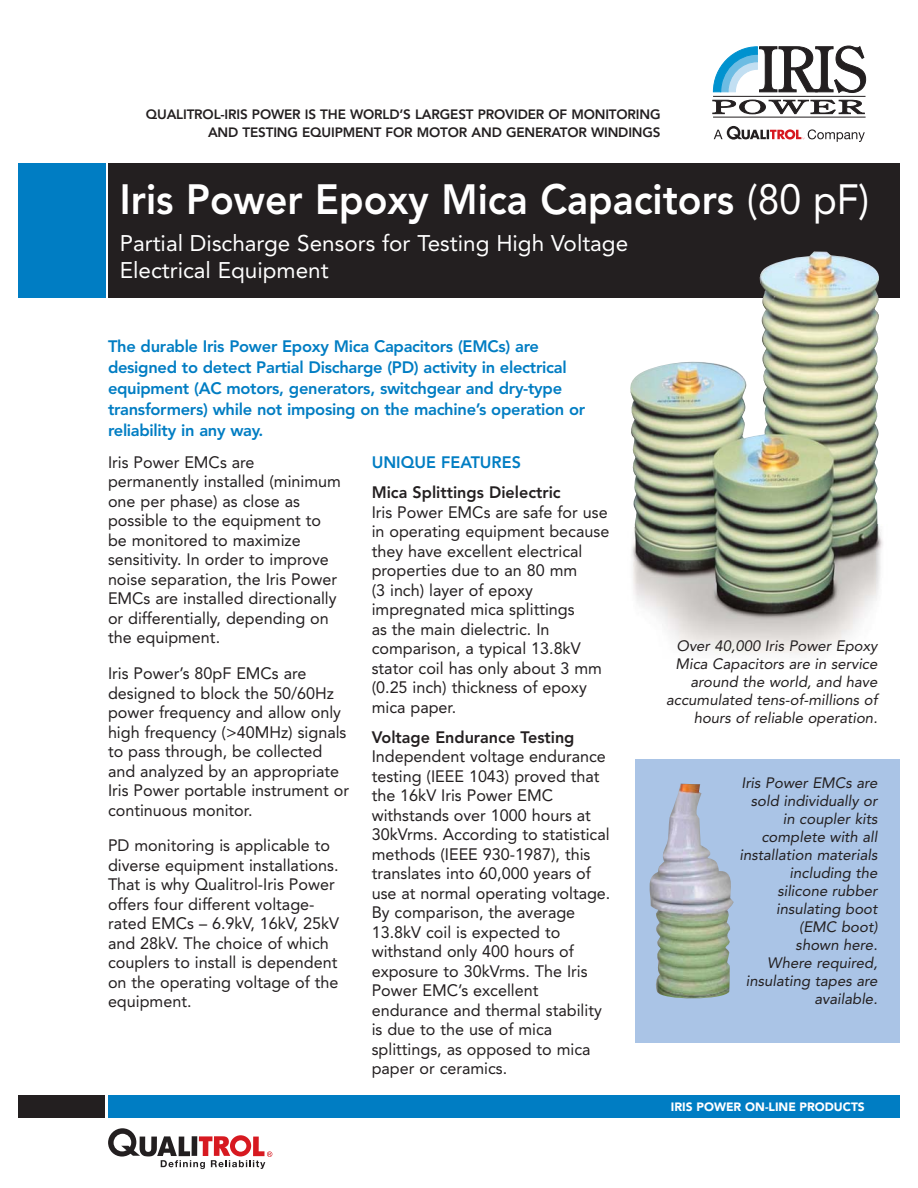
<style>
.page{position:relative;width:918px;height:1188px;background:#fff}
.page>*{position:absolute;margin:0;border:0;box-sizing:border-box;transform-origin:0 0}
.t1{font:800 42px "Avenir";color:#fff;scale:.93 1}
.t2{font:22.5px/27px "Avenir";color:#fff}
.t3{font:16.5px/19.5px "Avenir";color:#231f20}
.t4{font:800 16.5px/21px "Avenir";letter-spacing:-.02em;color:#007dc3}
.t5{font:800 16.5px "Avenir";color:#231f20}
.t6{font:800 16.5px "Avenir";color:#007dc3}
.t7{font:15px/18px "Avenir";color:#231f20;text-align:right}
.t8{font:800 13.5px/18px "Avenir";letter-spacing:-.01em;color:#231f20;text-align:right}
.t9{font:900 12px "Avenir";color:#fff}
.s1{font-weight:400}
</style>
<div class="page">
<div style="left:109px;top:163px;width:791px;height:135px;background:#231f20"></div>
<img style="left:630px;top:252px;width:253px;height:403px">
<div style="left:18px;top:163px;width:87px;height:135px;background:#007dc3"></div>
<div style="left:18px;top:1095px;width:87px;height:23px;background:#231f20"></div>
<div style="left:109px;top:1095px;width:791px;height:23px;background:#007dc3"></div>
<hr style="left:713px;top:117px;width:153px;height:1px;background:#231f20">
<svg style="left:712px;top:46px;width:154px;height:69px"></svg>
<svg style="left:714px;top:126px;width:151px;height:16px"></svg>
<svg style="left:108px;top:1128px;width:164px;height:41px"></svg>
<div style="left:635px;top:759px;width:265px;height:284px;background:#aac4e6"></div>
<img style="left:649px;top:784px;width:85px;height:215px">
<p class="t8" style="left:146px;top:106px;width:516px">QUALITROL-IRIS POWER IS THE WORLD’S LARGEST PROVIDER OF MONITORING<br>AND TESTING EQUIPMENT FOR MOTOR AND GENERATOR WINDINGS</p>
<h1 class="t1" style="left:120px;top:182px;width:807px">Iris Power Epoxy Mica Capacitors <span class="s1">(80 pF)</span></h1>
<h2 class="t2" style="left:120px;top:232px;width:510px">Partial Discharge Sensors for Testing High Voltage<br>Electrical Equipment</h2>
<p class="t4" style="left:108px;top:337px;width:479px">The durable Iris Power Epoxy Mica Capacitors (EMCs) are designed to detect Partial Discharge (PD) activity in electrical equipment (AC motors, generators, switchgear and dry-type transformers) while not imposing on the machine’s operation or reliability in any way.</p>
<p class="t3" style="left:108px;top:454px;width:234px">Iris Power EMCs are permanently installed (minimum one per phase) as close as possible to the equipment to be monitored to maximize sensitivity. In order to improve noise separation, the Iris Power<br>EMCs are installed directionally or differentially, depending on the equipment.</p>
<p class="t3" style="left:108px;top:665px;width:243px">Iris Power’s 80pF EMCs are designed to block the 50/60Hz power frequency and allow only high frequency (&gt;40MHz) signals to pass through, be collected and analyzed by an appropriate<br>Iris Power portable instrument or continuous monitor.</p>
<p class="t3" style="left:108px;top:837px;width:233px">PD monitoring is applicable to diverse equipment installations.<br>That is why Qualitrol-Iris Power offers four different voltage&shy;rated EMCs – 6.9kV, 16kV, 25kV and 28kV. The choice of which couplers to install is dependent on the operating voltage of the equipment.</p>
<p class="t6" style="left:372px;top:455px;width:151px">UNIQUE FEATURES</p>
<p class="t5" style="left:372px;top:486px;width:191px">Mica Splittings Dielectric</p>
<p class="t3" style="left:372px;top:504px;width:239px">Iris Power EMCs are safe for use in operating equipment because they have excellent electrical properties due to an 80 mm<br>(3 inch) layer of epoxy impregnated mica splittings<br>as the main dielectric. In comparison, a typical 13.8kV stator coil has only about 3 mm (0.25 inch) thickness of epoxy mica paper.</p>
<p class="t5" style="left:372px;top:730px;width:204px">Voltage Endurance Testing</p>
<p class="t3" style="left:372px;top:748px;width:240px">Independent voltage endurance testing (IEEE 1043) proved that the 16kV Iris Power EMC withstands over 1000 hours at<br>30kVrms. According to statistical methods (IEEE 930-1987), this translates into 60,000 years of use at normal operating voltage.<br>By comparison, the average<br>13.8kV coil is expected to withstand only 400 hours of exposure to 30kVrms. The Iris<br>Power EMC’s excellent endurance and thermal stability is due to the use of mica splittings, as opposed to mica paper or ceramics.</p>
<p class="t7" style="left:666px;top:638px;width:215px">Over 40,000 Iris Power Epoxy<br>Mica Capacitors are in service around the world, and have accumulated tens-of-millions of hours of reliable operation.</p>
<p class="t7" style="left:740px;top:775px;width:141px">Iris Power EMCs are sold individually or in coupler kits complete with all installation materials including the silicone rubber insulating boot (EMC boot)<br>shown here.<br>Where required, insulating tapes are available.</p>
<p class="t9" style="left:671px;top:1102px;width:195px">IRIS POWER ON-LINE PRODUCTS</p>
</div>
